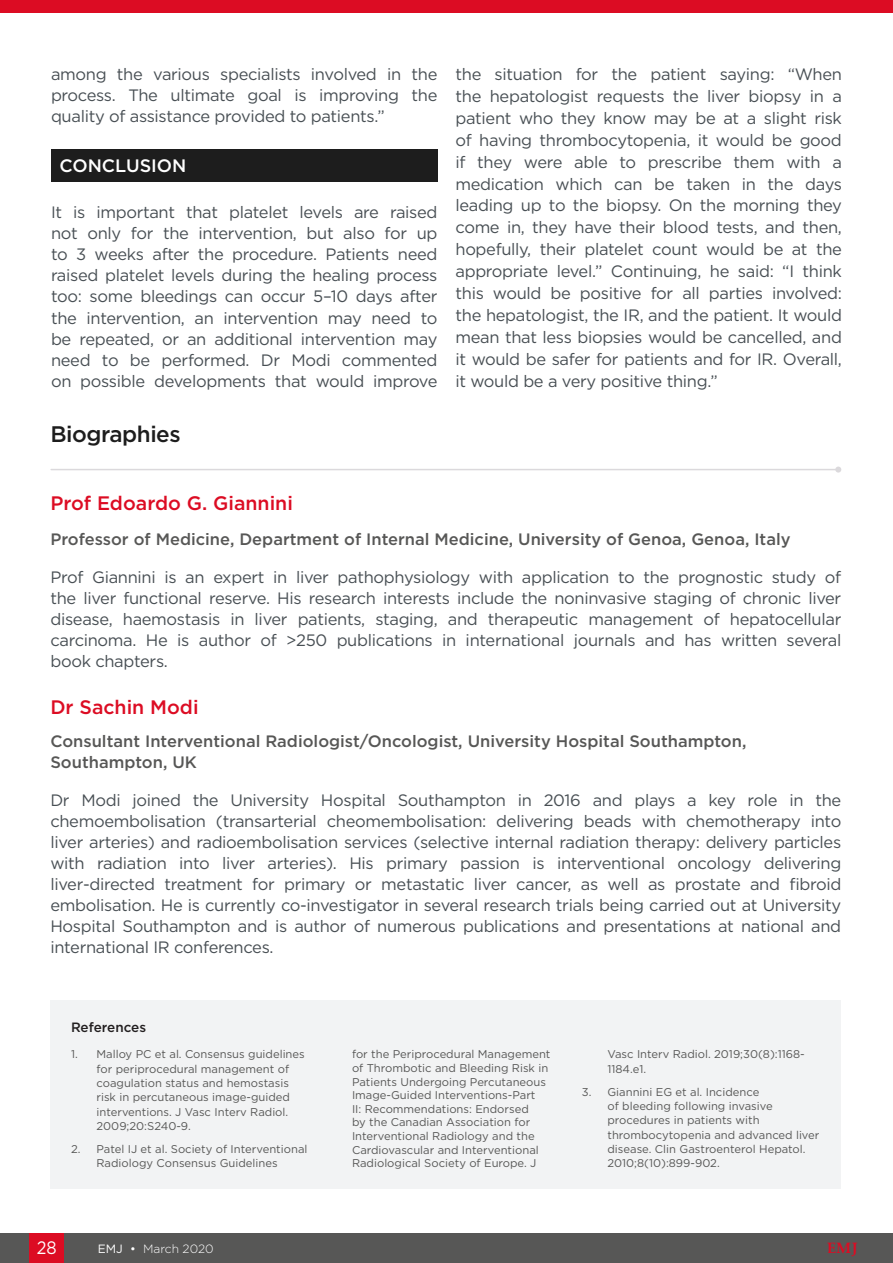
<style>
.page{position:relative;width:893px;height:1263px;background:#fff}
.page>*{position:absolute;margin:0;border:0;box-sizing:border-box;transform-origin:0 0}
.Body_Text{font:500 22.5px "Gotham";letter-spacing:-.02em;color:#1d1d1d}
.H2__Heading_2{font:500 19.5px "Gotham";color:#dc0c23}
.H1__Heading_1{font:500 18px "Gotham";color:#fff}
.t1{font:18px "Gotham";color:#fff;scale:.9 1}
.Body_Text-2{font:16.5px/21px "Gotham";letter-spacing:-.02em;color:#484f54;text-align:justify}
.Interviewee_Affiliat{font:500 16.5px/21.6px "Gotham";color:#575756}
.t2{font:700 15px "Palatino Linotype";color:#dc0c23}
.t3{font:500 13.5px "Gotham";color:#231f20}
.t4{font:300 12px "Gotham";color:#fff}
.t5{font:11.25px/14.4px "Gotham";color:#575756}
.s1{font-weight:400}
</style>
<div class="page">
<div style="left:0;top:1233px;width:893px;height:30px;background:#575756"></div>
<div style="left:30px;top:1233px;width:34px;height:30px;background:#dc0c23"></div>
<div style="left:51px;top:149px;width:386px;height:33px;background:#1d1d1d"></div>
<div style="left:0;top:0;width:893px;height:13px;background:#dc0c23"></div>
<hr style="left:51px;top:469px;width:787px;height:1px;background:#dbd9dc">
<svg style="left:835px;top:467px;width:6px;height:6px"></svg>
<div style="left:50px;top:1000px;width:791px;height:188px;background:#f2f3f4"></div>
<p class="Body_Text-2" style="left:51px;top:63px;width:388px">among the various specialists involved in the process. The ultimate goal is improving the quality of assistance provided to patients.”</p>
<p class="H1__Heading_1" style="left:60px;top:153px;width:128px">CONCLUSION</p>
<p class="Body_Text-2" style="left:51px;top:202px;width:388px">It is important that platelet levels are raised not only for the intervention, but also for up to 3 weeks after the procedure. Patients need raised platelet levels during the healing process too: some bleedings can occur 5–10 days after the intervention, an intervention may need to be repeated, or an additional intervention may need to be performed. Dr Modi commented on possible developments that would improve</p>
<p class="Body_Text" style="left:50px;top:419px;width:132px">Biographies</p>
<p class="Body_Text-2" style="left:455px;top:63px;width:388px;line-height:21.9px">the situation for the patient saying: “When the hepatologist requests the liver biopsy in a patient who they know may be at a slight risk of having thrombocytopenia, it would be good if they were able to prescribe them with a medication which can be taken in the days leading up to the biopsy. On the morning they come in, they have their blood tests, and then, hopefully, their platelet count would be at the appropriate level.” Continuing, he said: “I think this would be positive for all parties involved: the hepatologist, the IR, and the patient. It would mean that less biopsies would be cancelled, and it would be safer for patients and for IR. Overall, it would be a very positive thing.”</p>
<p class="H2__Heading_2" style="left:50px;top:491px;width:244px">Prof Edoardo G. Giannini</p>
<p class="Interviewee_Affiliat" style="left:50px;top:528px;width:742px">Professor of Medicine, Department of Internal Medicine, University of Genoa, Genoa, Italy</p>
<p class="Body_Text-2" style="left:50px;top:566px;width:792px">Prof Giannini is an expert in liver pathophysiology with application to the prognostic study of the liver functional reserve. His research interests include the noninvasive staging of chronic liver disease, haemostasis in liver patients, staging, and therapeutic management of hepatocellular carcinoma. He is author of &gt;250 publications in international journals and has written several book chapters.</p>
<p class="H2__Heading_2" style="left:50px;top:694px;width:150px">Dr Sachin Modi</p>
<p class="Interviewee_Affiliat" style="left:50px;top:730px;width:698px">Consultant Interventional Radiologist/Oncologist, University Hospital Southampton,<br>Southampton, UK</p>
<p class="Body_Text-2" style="left:50px;top:789px;width:792px">Dr Modi joined the University Hospital Southampton in 2016 and plays a key role in the chemoembolisation (transarterial cheomembolisation: delivering beads with chemotherapy into liver arteries) and radioembolisation services (selective internal radiation therapy: delivery particles with radiation into liver arteries). His primary passion is interventional oncology delivering liver-directed treatment for primary or metastatic liver cancer, as well as prostate and fibroid embolisation. He is currently co-investigator in several research trials being carried out at University Hospital Southampton and is author of numerous publications and presentations at national and international IR conferences.</p>
<p class="t3" style="left:71px;top:1018px;width:77px">References</p>
<p class="t5" style="left:97px;top:1047px;width:210px;text-indent:-26px">1. Malloy PC et al. Consensus guidelines for periprocedural management of coagulation status and hemostasis risk in percutaneous image-guided interventions. J Vasc Interv Radiol.<br>2009;20:S240-9.</p>
<p class="t5" style="left:71px;top:1141px;width:238px;text-align:center">2. Patel IJ et al. Society of Interventional<br>Radiology Consensus Guidelines</p>
<p class="t5" style="left:352px;top:1047px;width:200px;line-height:13.6px">for the Periprocedural Management of Thrombotic and Bleeding Risk in Patients Undergoing Percutaneous Image-Guided Interventions-Part<br>II: Recommendations: Endorsed<br>by the Canadian Association for Interventional Radiology and the Cardiovascular and Interventional Radiological Society of Europe. J</p>
<p class="t5" style="left:607px;top:1047px;width:199px">Vasc Interv Radiol. 2019;30(8):1168-<br>1184.e1.</p>
<p class="t5" style="left:607px;top:1084px;width:213px;text-indent:-26px">3. Giannini EG et al. Incidence<br>of bleeding following invasive procedures in patients with thrombocytopenia and advanced liver disease. Clin Gastroenterol Hepatol.<br>2010;8(10):899-902.</p>
<p class="t1" style="left:37px;top:1236px;width:23px">28</p>
<p class="t4" style="left:98px;top:1241px;width:117px"><span class="s1">EMJ •</span> March 2020</p>
<p class="t2" style="left:827px;top:1238px;width:32px">EMJ</p>
</div>
